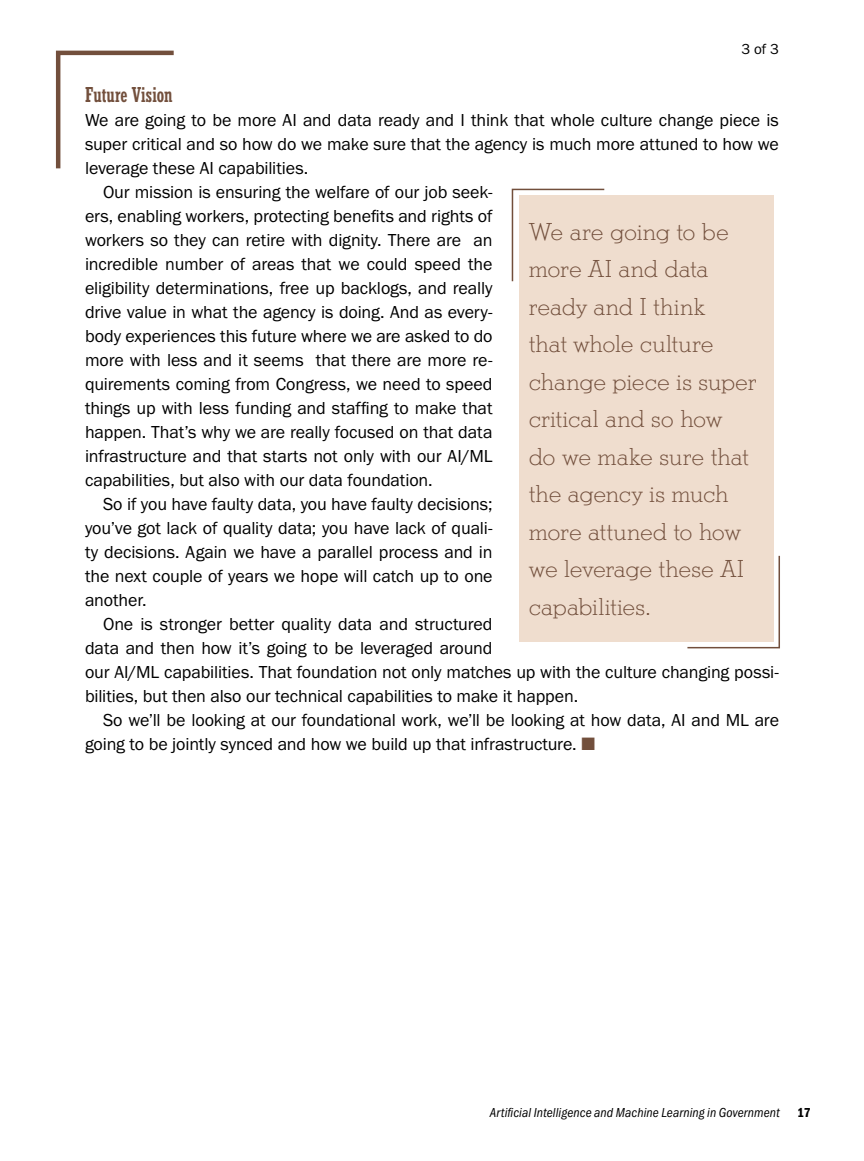
<style>
.page{position:relative;width:864px;height:1161px;background:#fff}
.page>*{position:absolute;margin:0;border:0;box-sizing:border-box;transform-origin:0 0}
.t1{font:300 25.5px/37.5px "Stymie";letter-spacing:-.005em;color:#724f3c}
.t2{font:500 22.5px "Stymie Con";color:#724f3c}
.t3{font:18px "Franklin Gothic URW Boo";letter-spacing:-.005em;color:#000}
.t4{font:15px "Franklin Gothic URW Boo";color:#000}
.t5{font:13.5px "Franklin Gothic URW Con Boo Ita";letter-spacing:.01em;color:#000}
.t6{font:13.5px "Franklin Gothic URW Con Dem";color:#000}
.s1{color:#724f3c}
</style>
<div class="page">
<div style="left:519px;top:196px;width:254px;height:446px;background:#efddce"></div>
<svg style="left:687px;top:554px;width:93px;height:95px"></svg>
<svg style="left:511px;top:188px;width:95px;height:94px"></svg>
<svg style="left:55px;top:50px;width:119px;height:119px"></svg>
<p class="t4" style="left:742px;top:40px;width:39px">3 of 3</p>
<p class="t2" style="left:85px;top:82px;width:89px">Future Vision</p>
<p class="t3" style="left:85px;top:109px;width:695px">We are going to be more AI and data ready and I think that whole culture change piece is</p>
<p class="t3" style="left:85px;top:133px;width:695px">super critical and so how do we make sure that the agency is much more attuned to how we</p>
<p class="t3" style="left:85px;top:157px;width:225px">leverage these AI capabilities.</p>
<p class="t3" style="left:103px;top:181px;width:391px">Our mission is ensuring the welfare of our job seek-</p>
<p class="t3" style="left:85px;top:205px;width:409px">ers, enabling workers, protecting benefits and rights of</p>
<p class="t3" style="left:85px;top:229px;width:409px">workers so they can retire with dignity. There are an</p>
<p class="t3" style="left:85px;top:253px;width:409px">incredible number of areas that we could speed the</p>
<p class="t3" style="left:85px;top:277px;width:409px">eligibility determinations, free up backlogs, and really</p>
<p class="t3" style="left:85px;top:301px;width:409px">drive value in what the agency is doing. And as every-</p>
<p class="t3" style="left:85px;top:325px;width:409px">body experiences this future where we are asked to do</p>
<p class="t3" style="left:85px;top:349px;width:409px">more with less and it seems that there are more re-</p>
<p class="t3" style="left:85px;top:373px;width:409px">quirements coming from Congress, we need to speed</p>
<p class="t3" style="left:85px;top:397px;width:409px">things up with less funding and staffing to make that</p>
<p class="t3" style="left:85px;top:421px;width:409px">happen. That’s why we are really focused on that data</p>
<p class="t3" style="left:85px;top:445px;width:409px">infrastructure and that starts not only with our AI/ML</p>
<p class="t3" style="left:85px;top:469px;width:349px">capabilities, but also with our data foundation.</p>
<p class="t3" style="left:103px;top:493px;width:391px">So if you have faulty data, you have faulty decisions;</p>
<p class="t3" style="left:85px;top:517px;width:409px">you’ve got lack of quality data; you have lack of quali-</p>
<p class="t3" style="left:85px;top:541px;width:409px">ty decisions. Again we have a parallel process and in</p>
<p class="t3" style="left:85px;top:565px;width:409px">the next couple of years we hope will catch up to one</p>
<p class="t3" style="left:85px;top:589px;width:63px">another.</p>
<p class="t3" style="left:103px;top:613px;width:391px">One is stronger better quality data and structured</p>
<p class="t3" style="left:85px;top:637px;width:409px">data and then how it’s going to be leveraged around</p>
<p class="t3" style="left:85px;top:661px;width:695px">our AI/ML capabilities. That foundation not only matches up with the culture changing possi-</p>
<p class="t3" style="left:85px;top:685px;width:495px">bilities, but then also our technical capabilities to make it happen.</p>
<p class="t3" style="left:103px;top:709px;width:678px">So we’ll be looking at our foundational work, we’ll be looking at how data, AI and ML are</p>
<p class="t3" style="left:85px;top:733px;width:512px">going to be jointly synced and how we build up that infrastructure. <span class="s1">■</span></p>
<h1 class="t1" style="left:529px;top:213px;width:229px">We are going to be more AI and data ready and I think<br>that whole culture change piece is super critical and so how<br>do we make sure that the agency is much more attuned to how we leverage these AI capabilities.</h1>
<p class="t5" style="left:490px;top:1105px;width:291px">Artificial Intelligence and Machine Learning in Government</p>
<p class="t6" style="left:797px;top:1104px;width:15px">17</p>
</div>
